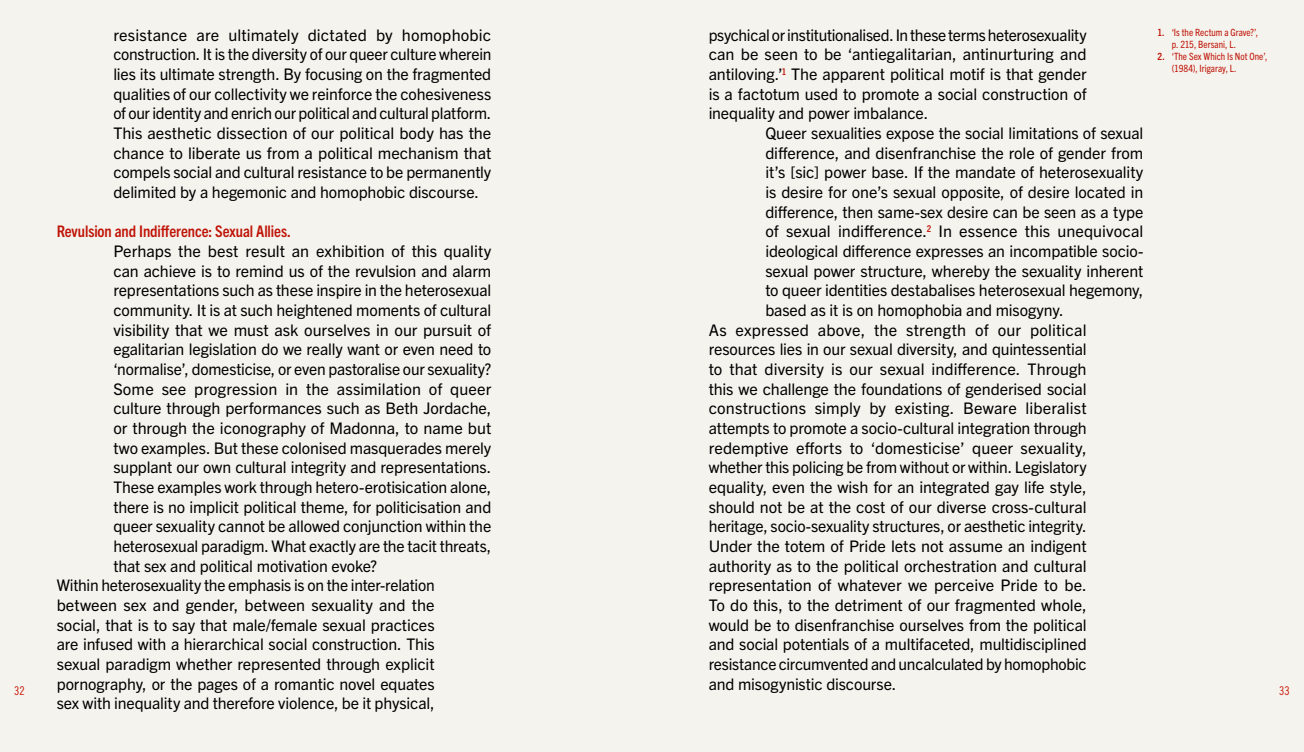
<style>
.page{position:relative;width:1304px;height:752px;background:#fff}
.page>*{position:absolute;margin:0;border:0;box-sizing:border-box;transform-origin:0 0}
.t1{font:16px/19.6px "Trade Gothic Next LT Pro";letter-spacing:-.01em;color:#000;text-align:justify}
.t2{font:16px "Trade Gothic Next LT Pro";letter-spacing:.01em;color:#000}
.t3{font:700 condensed 16px "Trade Gothic Next LT Pro";letter-spacing:-.005em;color:#c71509}
.t4{font:12px "Trade Gothic Cond Eighteen";color:#c71509}
.t5{font:condensed 10px/12px "Trade Gothic Next LT Pro";letter-spacing:.005em;color:#c71509}
.s1{font-weight:700}
</style>
<div class="page">
<div style="left:0;top:0;width:1304px;height:751px;background:#f5f3ed"></div>
<p class="t5" style="left:1172px;top:26px;width:88px;text-indent:-14px"><span class="s1">1.</span> ‘Is the Rectum a Grave?’, p. 215, Bersani, L.</p>
<p class="t5" style="left:1172px;top:50px;width:97px;text-indent:-14px"><span class="s1">2.</span> ‘The Sex Which Is Not One’, (1984), Irigaray, L.</p>
<p class="t1" style="left:113px;top:24px;width:379px">resistance are ultimately dictated by homophobic construction. It is the diversity of our queer culture wherein lies its ultimate strength. By focusing on the fragmented qualities of our collectivity we reinforce the cohesiveness of our identity and enrich our political and cultural platform.<br>This aesthetic dissection of our political body has the chance to liberate us from a political mechanism that compels social and cultural resistance to be permanently delimited by a hegemonic and homophobic discourse.</p>
<p class="t3" style="left:57px;top:220px;width:236px">Revulsion and Indifference: Sexual Allies.</p>
<p class="t1" style="left:113px;top:240px;width:379px">Perhaps the best result an exhibition of this quality</p>
<p class="t1" style="left:113px;top:260px;width:379px">can achieve is to remind us of the revulsion and alarm</p>
<p class="t1" style="left:113px;top:279px;width:380px">representations such as these inspire in the heterosexual</p>
<p class="t1" style="left:113px;top:299px;width:379px">community. It is at such heightened moments of cultural</p>
<p class="t1" style="left:113px;top:319px;width:379px">visibility that we must ask ourselves in our pursuit of</p>
<p class="t1" style="left:113px;top:338px;width:379px">egalitarian legislation do we really want or even need to</p>
<p class="t1" style="left:113px;top:358px;width:379px">‘normalise’, domesticise, or even pastoralise our sexuality?</p>
<p class="t1" style="left:113px;top:378px;width:379px">Some see progression in the assimilation of queer</p>
<p class="t1" style="left:113px;top:397px;width:379px">culture through performances such as Beth Jordache,</p>
<p class="t1" style="left:113px;top:417px;width:379px">or through the iconography of Madonna, to name but</p>
<p class="t1" style="left:113px;top:436px;width:379px">two examples. But these colonised masquerades merely</p>
<p class="t1" style="left:113px;top:456px;width:379px">supplant our own cultural integrity and representations.</p>
<p class="t1" style="left:113px;top:476px;width:379px">These examples work through hetero-erotisication alone,</p>
<p class="t1" style="left:113px;top:495px;width:379px">there is no implicit political theme, for politicisation and</p>
<p class="t1" style="left:113px;top:515px;width:379px">queer sexuality cannot be allowed conjunction within the</p>
<p class="t1" style="left:113px;top:535px;width:379px">heterosexual paradigm. What exactly are the tacit threats,</p>
<p class="t1" style="left:113px;top:554px;width:265px">that sex and political motivation evoke?</p>
<p class="t1" style="left:57px;top:574px;width:379px">Within heterosexuality the emphasis is on the inter-relation</p>
<p class="t1" style="left:57px;top:594px;width:379px">between sex and gender, between sexuality and the</p>
<p class="t1" style="left:57px;top:613px;width:379px">social, that is to say that male/female sexual practices</p>
<p class="t1" style="left:57px;top:633px;width:379px">are infused with a hierarchical social construction. This</p>
<p class="t1" style="left:57px;top:653px;width:379px">sexual paradigm whether represented through explicit</p>
<p class="t1" style="left:57px;top:672px;width:379px">pornography, or the pages of a romantic novel equates</p>
<p class="t1" style="left:57px;top:692px;width:379px">sex with inequality and therefore violence, be it physical,</p>
<p class="t1" style="left:709px;top:24px;width:379px">psychical or institutionalised. In these terms heterosexuality can be seen to be ‘antiegalitarian, antinurturing and antiloving.’<sup>1</sup> The apparent political motif is that gender is a factotum used to promote a social construction of inequality and power imbalance.</p>
<p class="t1" style="left:765px;top:122px;width:379px">Queer sexualities expose the social limitations of sexual</p>
<p class="t1" style="left:765px;top:142px;width:379px">difference, and disenfranchise the role of gender from</p>
<p class="t1" style="left:765px;top:162px;width:379px">it’s [sic] power base. If the mandate of heterosexuality</p>
<p class="t1" style="left:765px;top:181px;width:379px">is desire for one’s sexual opposite, of desire located in</p>
<p class="t1" style="left:765px;top:201px;width:379px">difference, then same-sex desire can be seen as a type</p>
<p class="t1" style="left:765px;top:220px;width:379px">of sexual indifference.<sup>2</sup> In essence this unequivocal</p>
<p class="t1" style="left:765px;top:240px;width:379px">ideological difference expresses an incompatible socio-</p>
<p class="t1" style="left:765px;top:260px;width:379px">sexual power structure, whereby the sexuality inherent</p>
<p class="t1" style="left:765px;top:279px;width:379px">to queer identities destabalises heterosexual hegemony,</p>
<p class="t1" style="left:765px;top:299px;width:300px">based as it is on homophobia and misogyny.</p>
<p class="t2" style="left:709px;top:318px;width:379px">As expressed above, the strength of our political</p>
<p class="t1" style="left:709px;top:338px;width:379px">resources lies in our sexual diversity, and quintessential</p>
<p class="t1" style="left:709px;top:358px;width:379px">to that diversity is our sexual indifference. Through</p>
<p class="t1" style="left:709px;top:378px;width:379px">this we challenge the foundations of genderised social</p>
<p class="t1" style="left:709px;top:397px;width:379px">constructions simply by existing. Beware liberalist</p>
<p class="t1" style="left:709px;top:417px;width:379px">attempts to promote a socio-cultural integration through</p>
<p class="t1" style="left:709px;top:436px;width:379px">redemptive efforts to ‘domesticise’ queer sexuality,</p>
<p class="t1" style="left:709px;top:456px;width:379px">whether this policing be from without or within. Legislatory</p>
<p class="t1" style="left:709px;top:476px;width:380px">equality, even the wish for an integrated gay life style,</p>
<p class="t1" style="left:709px;top:495px;width:379px">should not be at the cost of our diverse cross-cultural</p>
<p class="t1" style="left:709px;top:515px;width:379px">heritage, socio-sexuality structures, or aesthetic integrity.</p>
<p class="t1" style="left:709px;top:535px;width:379px">Under the totem of Pride lets not assume an indigent</p>
<p class="t1" style="left:709px;top:554px;width:379px">authority as to the political orchestration and cultural</p>
<p class="t1" style="left:709px;top:574px;width:379px">representation of whatever we perceive Pride to be.</p>
<p class="t1" style="left:709px;top:594px;width:380px">To do this, to the detriment of our fragmented whole,</p>
<p class="t1" style="left:709px;top:613px;width:379px">would be to disenfranchise ourselves from the political</p>
<p class="t1" style="left:709px;top:633px;width:379px">and social potentials of a multifaceted, multidisciplined</p>
<p class="t1" style="left:709px;top:653px;width:379px">resistance circumvented and uncalculated by homophobic</p>
<p class="t1" style="left:709px;top:672px;width:189px">and misogynistic discourse.</p>
<p class="t4" style="left:14px;top:683px;width:12px">32</p>
<p class="t4" style="left:1279px;top:683px;width:12px">33</p>
</div>
